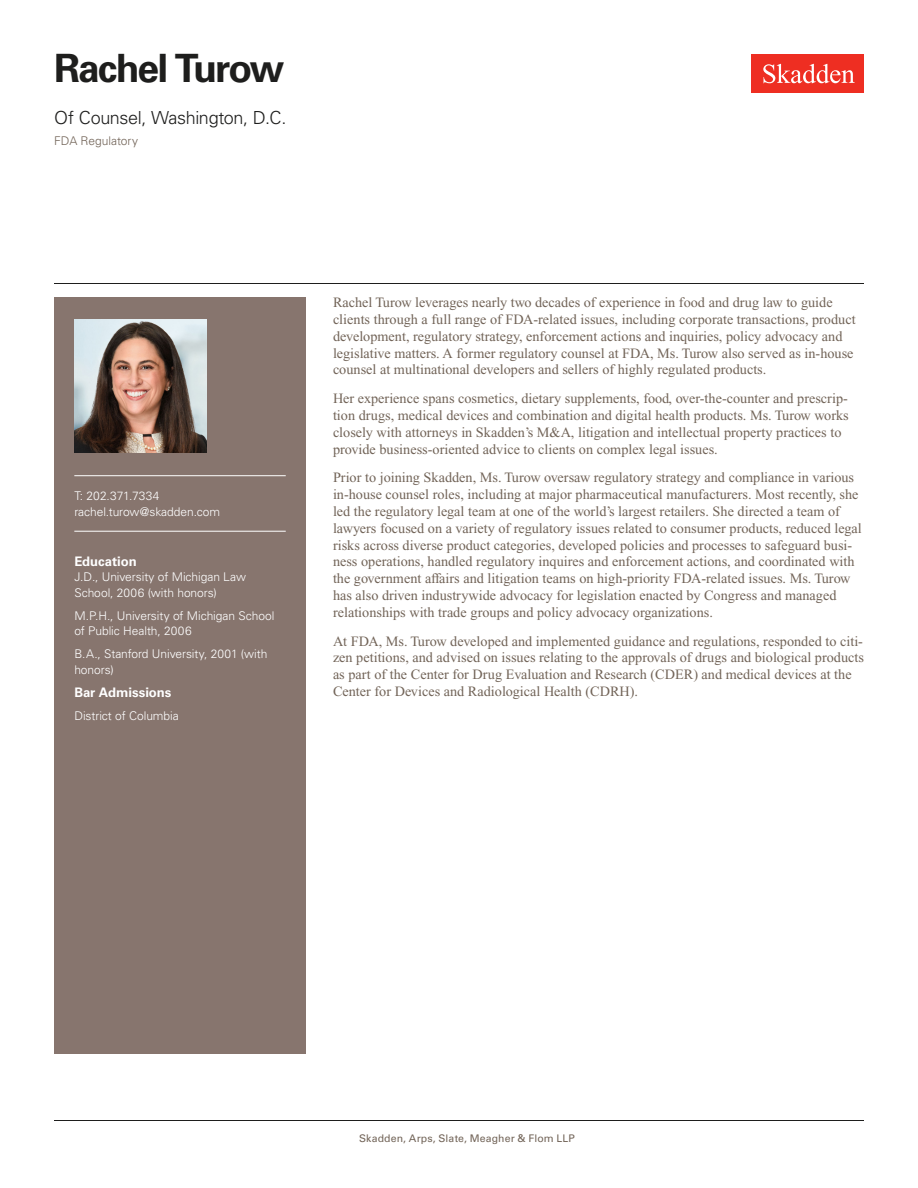
<style>
.page{position:relative;width:918px;height:1188px;background:#fff}
.page>*{position:absolute;margin:0;border:0;box-sizing:border-box;transform-origin:0 0}
.Name{font:700 39px "Univers LT Std";letter-spacing:-.055em;color:#1e1e1d}
.Title_and_Office{font:300 18px "Univers LT Std";letter-spacing:-.02em;color:#1e1e1d}
.Main_Body{font:14.25px/16.8px "Times New Roman PS Std";color:#726458}
.Sidebar_text{font:700 13.2px "Univers LT Std";letter-spacing:-.005em;color:#fff}
.Bar_Admission_Education{font:700 13.2px "Univers LT Std";letter-spacing:-.005em;color:#fff}
.Sidebar_text-2{font:300 12px/15.8px "Univers LT Std";letter-spacing:-.005em;color:#fff}
.Email{font:300 12px "Univers LT Std";letter-spacing:-.005em;color:#fff}
.Sidebar_text_no_paragraph_spacing{font:300 12px "Univers LT Std";letter-spacing:-.005em;color:#fff}
.Phone_Number{font:300 12px "Univers LT Std";letter-spacing:.005em;color:#fff}
.Practice{font:300 12px "Univers LT Std";color:#726458}
.Folio{font:10.5px "Univers LT Std";letter-spacing:.01em;color:#726458}
.s1{font-weight:700;color:#fff}
</style>
<div class="page">
<div style="left:752px;top:54px;width:112px;height:39px;background:#ee2e22"></div>
<svg style="left:763px;top:64px;width:92px;height:19px"></svg>
<div style="left:54px;top:297px;width:252px;height:756px;background:#87756e"></div>
<hr style="left:74px;top:475px;width:212px;height:1px;background:#fff">
<hr style="left:74px;top:531px;width:212px;height:1px;background:#fff">
<img style="left:74px;top:320px;width:132px;height:132px">
<hr style="left:54px;top:1120px;width:810px;height:1px;background:#1e1e1d">
<hr style="left:54px;top:283px;width:810px;height:1px;background:#1e1e1d">
<h1 class="Name" style="left:54px;top:46px;width:232px">Rachel Turow</h1>
<h2 class="Title_and_Office" style="left:54px;top:107px;width:234px">Of Counsel, Washington, D.C.</h2>
<h3 class="Practice" style="left:54px;top:134px;width:85px">FDA Regulatory</h3>
<p class="Phone_Number" style="left:74px;top:489px;width:87px">T: 202.371.7334</p>
<p class="Email" style="left:74px;top:504px;width:147px">rachel.turow@skadden.com</p>
<p class="Bar_Admission_Education" style="left:74px;top:553px;width:64px">Education</p>
<p class="Sidebar_text-2" style="left:74px;top:569px;width:173px">J.D., University of Michigan Law<br>School, 2006 (with honors)</p>
<p class="Sidebar_text-2" style="left:74px;top:608px;width:202px">M.P.H., University of Michigan School of Public Health, 2006</p>
<p class="Sidebar_text-2" style="left:74px;top:646px;width:195px">B.A., Stanford University, 2001 (with honors)</p>
<p class="Sidebar_text" style="left:74px;top:685px;width:99px">Bar Admissions</p>
<p class="Sidebar_text_no_paragraph_spacing" style="left:74px;top:708px;width:106px">District of Columbia</p>
<p class="Main_Body" style="left:333px;top:294px;width:524px">Rachel Turow leverages nearly two decades of experience in food and drug law to guide clients through a full range of FDA-related issues, including corporate transactions, product development, regulatory strategy, enforcement actions and inquiries, policy advocacy and legislative matters. A former regulatory counsel at FDA, Ms. Turow also served as in-house counsel at multinational developers and sellers of highly regulated products.</p>
<p class="Main_Body" style="left:333px;top:390px;width:517px">Her experience spans cosmetics, dietary supplements, food, over-the-counter and prescrip&shy;tion drugs, medical devices and combination and digital health products. Ms. Turow works closely with attorneys in Skadden’s M&amp;A, litigation and intellectual property practices to provide business-oriented advice to clients on complex legal issues.</p>
<p class="Main_Body" style="left:333px;top:469px;width:530px">Prior to joining Skadden, Ms. Turow oversaw regulatory strategy and compliance in various in-house counsel roles, including at major pharmaceutical manufacturers. Most recently, she led the regulatory legal team at one of the world’s largest retailers. She directed a team of lawyers focused on a variety of regulatory issues related to consumer products, reduced legal risks across diverse product categories, developed policies and processes to safeguard busi&shy;ness operations, handled regulatory inquires and enforcement actions, and coordinated with the government affairs and litigation teams on high-priority FDA-related issues. Ms. Turow has also driven industrywide advocacy for legislation enacted by Congress and managed relationships with trade groups and policy advocacy organizations.</p>
<p class="Main_Body" style="left:333px;top:632px;width:533px">At FDA, Ms. Turow developed and implemented guidance and regulations, responded to citi&shy;zen petitions, and advised on issues relating to the approvals of drugs and biological products as part of the Center for Drug Evaluation and Research (CDER) and medical devices at the Center for Devices and Radiological Health (CDRH).</p>
<p class="Folio" style="left:343px;top:1132px;width:233px"><span class="s1">1</span> Skadden, Arps, Slate, Meagher &amp; Flom LLP</p>
</div>
